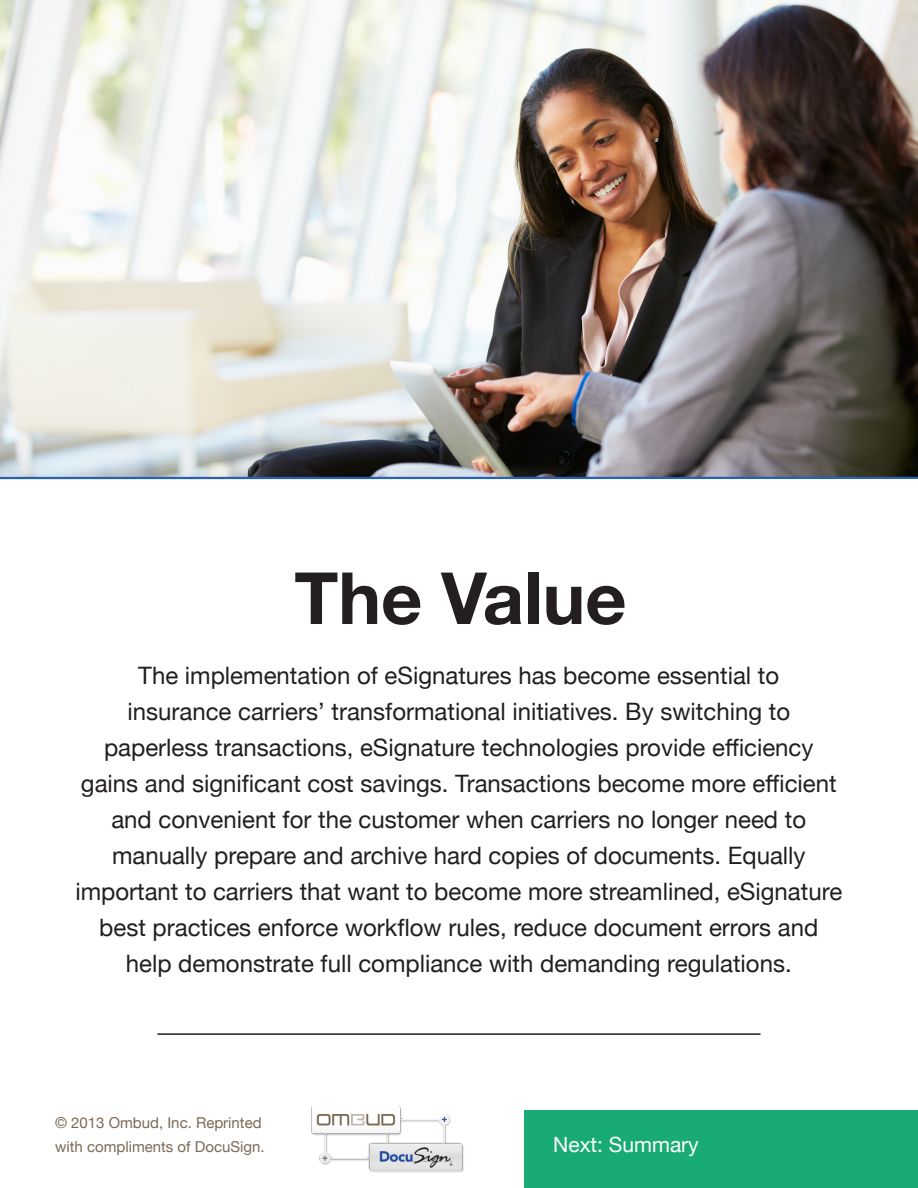
<style>
.page{position:relative;width:918px;height:1188px;background:#fff}
.page>*{position:absolute;margin:0;border:0;box-sizing:border-box;transform-origin:0 0}
.Cover_Copy{font:700 72px "Helvetica Neue";color:#231f20}
.Cover_Copy-2{font:24px/36px "Helvetica Neue";color:#231f20;text-align:center}
.Cover_Copy-3{font:21px "Helvetica Neue";color:#fff}
.Cover_Copy-4{font:15px/24px "Helvetica Neue";color:#7c6954}
</style>
<div class="page">
<img style="left:0;top:0;width:918px;height:477px">
<hr style="left:0;top:477px;width:918px;height:2px;background:#2662af">
<hr style="left:158px;top:1033px;width:602px;height:2px;background:#231f20">
<div style="left:524px;top:1111px;width:394px;height:77px;background:#19ab75"></div>
<img style="left:311px;top:1106px;width:153px;height:67px">
<p class="Cover_Copy" style="left:294px;top:533px;width:334px">The Value</p>
<p class="Cover_Copy-2" style="left:138px;top:656px;width:643px">The implementation of eSignatures has become essential to</p>
<p class="Cover_Copy-2" style="left:81px;top:692px;width:757px">insurance carriers’ transformational initiatives. By switching to paperless transactions, eSignature technologies provide efficiency gains and significant cost savings. Transactions become more efficient</p>
<p class="Cover_Copy-2" style="left:75px;top:800px;width:768px">and convenient for the customer when carriers no longer need to manually prepare and archive hard copies of documents. Equally important to carriers that want to become more streamlined, eSignature best practices enforce workflow rules, reduce document errors and help demonstrate full compliance with demanding regulations.</p>
<p class="Cover_Copy-4" style="left:55px;top:1110px;width:211px">© 2013 Ombud, Inc. Reprinted with compliments of DocuSign.</p>
<p class="Cover_Copy-3" style="left:553px;top:1127px;width:147px">Next: Summary</p>
</div>
